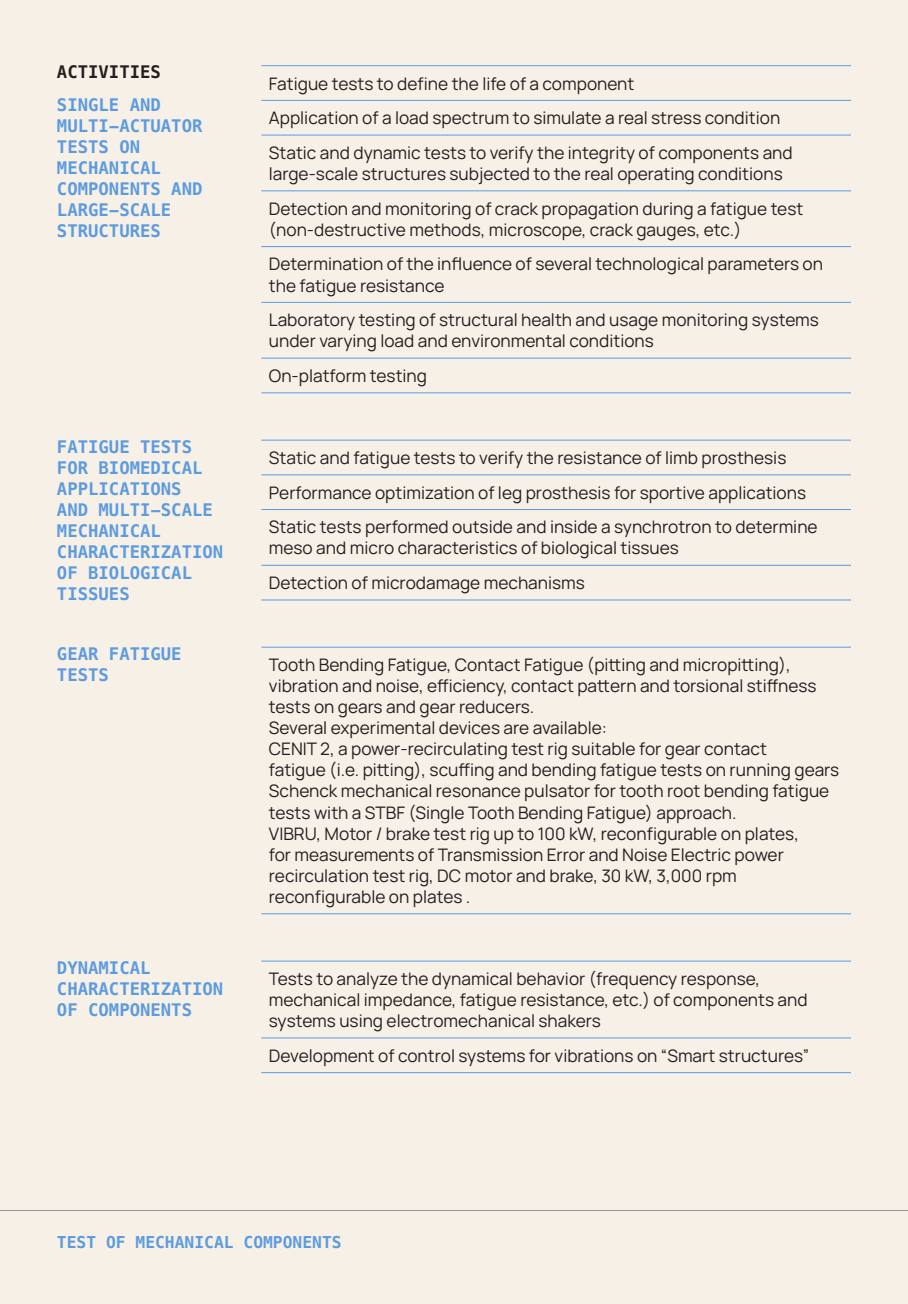
<style>
.page{position:relative;width:908px;height:1304px;background:#fff}
.page>*{position:absolute;margin:0;border:0;box-sizing:border-box;transform-origin:0 0}
.t1{font:17.2px/21px "Manrope";color:#231f20}
.t2{font:700 17.2px/21px "Menlo";color:#5c9be0}
.t3{font:700 17.2px "Menlo";color:#231f20}
.t4{font:700 16.2px "Menlo";color:#5c9be0}
</style>
<div class="page">
<div style="left:0;top:0;width:907px;height:1304px;background:#f7f0e6"></div>
<hr style="left:0;top:1210px;width:907px;height:1px;background:#939598">
<hr style="left:261px;top:961px;width:589px;height:1px;background:#5c9be0">
<hr style="left:261px;top:1037px;width:589px;height:1px;background:#5c9be0">
<hr style="left:261px;top:1072px;width:589px;height:1px;background:#5c9be0">
<hr style="left:261px;top:647px;width:589px;height:1px;background:#5c9be0">
<hr style="left:261px;top:913px;width:589px;height:1px;background:#5c9be0">
<hr style="left:261px;top:440px;width:589px;height:1px;background:#5c9be0">
<hr style="left:261px;top:474px;width:589px;height:1px;background:#5c9be0">
<hr style="left:261px;top:509px;width:589px;height:1px;background:#5c9be0">
<hr style="left:261px;top:565px;width:589px;height:1px;background:#5c9be0">
<hr style="left:261px;top:599px;width:589px;height:1px;background:#5c9be0">
<hr style="left:261px;top:65px;width:589px;height:1px;background:#5c9be0">
<hr style="left:261px;top:100px;width:589px;height:1px;background:#5c9be0">
<hr style="left:261px;top:135px;width:589px;height:1px;background:#5c9be0">
<hr style="left:261px;top:190px;width:589px;height:1px;background:#5c9be0">
<hr style="left:261px;top:246px;width:589px;height:1px;background:#5c9be0">
<hr style="left:261px;top:302px;width:589px;height:1px;background:#5c9be0">
<hr style="left:261px;top:358px;width:589px;height:1px;background:#5c9be0">
<hr style="left:261px;top:392px;width:589px;height:1px;background:#5c9be0">
<p class="t3" style="left:57px;top:60px;width:105px">ACTIVITIES</p>
<p class="t2" style="left:57px;top:95px;width:147px">SINGLE AND<br>MULTI-ACTUATOR<br>TESTS ON<br>MECHANICAL<br>COMPONENTS AND<br>LARGE-SCALE<br>STRUCTURES</p>
<p class="t2" style="left:57px;top:437px;width:168px">FATIGUE TESTS<br>FOR BIOMEDICAL<br>APPLICATIONS<br>AND MULTI-SCALE<br>MECHANICAL<br>CHARACTERIZATION<br>OF BIOLOGICAL<br>TISSUES</p>
<p class="t2" style="left:57px;top:644px;width:126px">GEAR FATIGUE<br>TESTS</p>
<p class="t2" style="left:57px;top:958px;width:168px">DYNAMICAL<br>CHARACTERIZATION<br>OF COMPONENTS</p>
<p class="t1" style="left:269px;top:65px;width:525px;line-height:34.6px">Fatigue tests to define the life of a component<br>Application of a load spectrum to simulate a real stress condition<br>Static and dynamic tests to verify the integrity of components and</p>
<p class="t1" style="left:269px;top:155px;width:535px;line-height:34.6px">large-scale structures subjected to the real operating conditions<br>Detection and monitoring of crack propagation during a fatigue test</p>
<p class="t1" style="left:269px;top:211px;width:555px;line-height:34.6px">(non-destructive methods, microscope, crack gauges, etc.)<br>Determination of the influence of several technological parameters on</p>
<p class="t1" style="left:269px;top:267px;width:551px;line-height:34.6px">the fatigue resistance<br>Laboratory testing of structural health and usage monitoring systems</p>
<p class="t1" style="left:269px;top:323px;width:386px;line-height:34.6px">under varying load and environmental conditions<br>On-platform testing</p>
<p class="t1" style="left:269px;top:439px;width:550px;line-height:34.6px">Static and fatigue tests to verify the resistance of limb prosthesis<br>Performance optimization of leg prosthesis for sportive applications<br>Static tests performed outside and inside a synchrotron to determine</p>
<p class="t1" style="left:269px;top:530px;width:411px;line-height:34.6px">meso and micro characteristics of biological tissues<br>Detection of microdamage mechanisms</p>
<p class="t1" style="left:269px;top:653px;width:571px">Tooth Bending Fatigue, Contact Fatigue (pitting and micropitting), vibration and noise, efficiency, contact pattern and torsional stiffness tests on gears and gear reducers.<br>Several experimental devices are available:<br>CENIT 2, a power-recirculating test rig suitable for gear contact<br>fatigue (i.e. pitting), scuffing and bending fatigue tests on running gears Schenck mechanical resonance pulsator for tooth root bending fatigue tests with a STBF (Single Tooth Bending Fatigue) approach.<br>VIBRU, Motor / brake test rig up to 100 kW, reconfigurable on plates,<br>for measurements of Transmission Error and Noise Electric power recirculation test rig, DC motor and brake, 30 kW, 3,000 rpm reconfigurable on plates .</p>
<p class="t1" style="left:269px;top:967px;width:540px">Tests to analyze the dynamical behavior (frequency response, mechanical impedance, fatigue resistance, etc.) of components and systems using electromechanical shakers</p>
<p class="t1" style="left:269px;top:1044px;width:541px">Development of control systems for vibrations on “Smart structures”</p>
<p class="t4" style="left:57px;top:1231px;width:286px">TEST OF MECHANICAL COMPONENTS</p>
</div>
